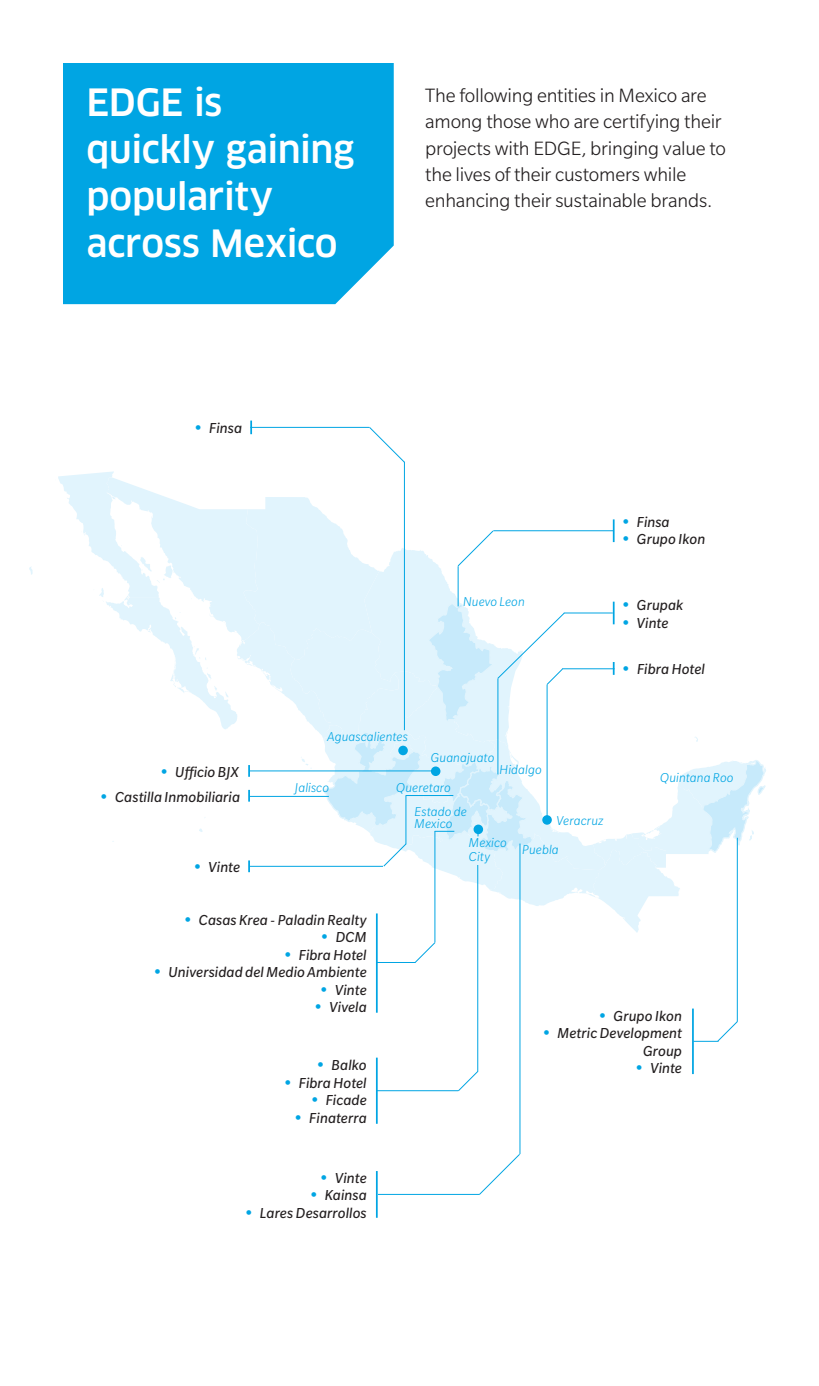
<style>
.page{position:relative;width:819px;height:1386px;background:#fff}
.page>*{position:absolute;margin:0;border:0;box-sizing:border-box;transform-origin:0 0}
.t1{font:500 36.75px/47.2px "Clan Pro";letter-spacing:-.015em;color:#fff}
.Body_Text{font:300 21px/26.2px "Slate Pro";letter-spacing:-.01em;color:#231f20}
.t2{font:italic 15.75px/17.5px "Slate Pro";letter-spacing:.01em;color:#231f20;text-align:right}
.Map_-_City{font:italic 300 14px/12.2px "Slate Pro";letter-spacing:.01em;color:#00a5e3}
.s1{font-weight:500;font-style:normal;font-size:17.5px;color:#00a5e3}
</style>
<div class="page">
<div style="left:63px;top:63px;width:331px;height:241px;background:#00a5e3"></div>
<hr style="left:692px;top:1009px;width:2px;height:65px;background:#00a5e3">
<hr style="left:376px;top:1058px;width:2px;height:66px;background:#00a5e3">
<hr style="left:376px;top:913px;width:2px;height:100px;background:#00a5e3">
<hr style="left:376px;top:1171px;width:2px;height:47px;background:#00a5e3">
<hr style="left:377px;top:1090px;width:81px;height:1px;background:#00a5e3">
<hr style="left:377px;top:962px;width:39px;height:1px;background:#00a5e3">
<hr style="left:378px;top:1194px;width:102px;height:1px;background:#00a5e3">
<hr style="left:250px;top:427px;width:119px;height:1px;background:#00a5e3">
<hr style="left:404px;top:462px;width:1px;height:268px;background:#00a5e3">
<svg style="left:369px;top:427px;width:36px;height:36px"></svg>
<svg style="left:458px;top:1071px;width:20px;height:21px"></svg>
<svg style="left:415px;top:942px;width:21px;height:21px"></svg>
<svg style="left:479px;top:1154px;width:41px;height:41px"></svg>
<svg style="left:693px;top:1021px;width:45px;height:21px"></svg>
<svg style="left:250px;top:421px;width:2px;height:13px"></svg>
<hr style="left:477px;top:865px;width:1px;height:207px;background:#00a5e3">
<svg style="left:29px;top:471px;width:737px;height:462px"></svg>
<hr style="left:435px;top:831px;width:1px;height:111px;background:#00a5e3">
<hr style="left:406px;top:796px;width:1px;height:48px;background:#00a5e3">
<hr style="left:520px;top:844px;width:1px;height:310px;background:#00a5e3">
<hr style="left:737px;top:838px;width:1px;height:184px;background:#00a5e3">
<hr style="left:547px;top:685px;width:1px;height:133px;background:#00a5e3">
<p class="t1" style="left:87px;top:79px;width:269px">EDGE is quickly gaining popularity across Mexico</p>
<p class="Body_Text" style="left:425px;top:82px;width:302px">The following entities in Mexico are among those who are certifying their projects with EDGE, bringing value to the lives of their customers while enhancing their sustainable brands.</p>
<p class="t2" style="left:194px;top:419px;width:50px"><span class="s1">•</span> Finsa</p>
<p class="t2" style="left:159px;top:763px;width:81px"><span class="s1">•</span> Ufficio BJX</p>
<p class="t2" style="left:99px;top:788px;width:142px"><span class="s1">•</span> Castilla Inmobiliaria</p>
<p class="t2" style="left:193px;top:858px;width:49px"><span class="s1">•</span> Vinte</p>
<p class="Map_-_City" style="left:463px;top:596px;width:63px">Nuevo Leon</p>
<p class="t2" style="left:621px;top:513px;width:50px"><span class="s1">•</span> Finsa</p>
<p class="t2" style="left:621px;top:531px;width:86px"><span class="s1">•</span> Grupo Ikon</p>
<p class="t2" style="left:621px;top:596px;width:64px"><span class="s1">•</span> Grupak</p>
<p class="t2" style="left:621px;top:614px;width:49px"><span class="s1">•</span> Vinte</p>
<p class="t2" style="left:621px;top:660px;width:85px"><span class="s1">•</span> Fibra Hotel</p>
<p class="Map_-_City" style="left:328px;top:731px;width:82px">Aguascalientes</p>
<p class="Map_-_City" style="left:431px;top:751px;width:65px">Guanajuato</p>
<p class="Map_-_City" style="left:499px;top:763px;width:44px">Hidalgo</p>
<p class="Map_-_City" style="left:295px;top:782px;width:36px">Jalisco</p>
<p class="Map_-_City" style="left:396px;top:782px;width:56px">Queretaro</p>
<p class="Map_-_City" style="left:415px;top:805px;width:54px">Estado de<br>Mexico</p>
<p class="Map_-_City" style="left:556px;top:814px;width:48px">Veracruz</p>
<p class="Map_-_City" style="left:469px;top:837px;width:39px">Mexico</p>
<p class="Map_-_City" style="left:469px;top:851px;width:23px">City</p>
<p class="Map_-_City" style="left:522px;top:843px;width:38px">Puebla</p>
<p class="Map_-_City" style="left:660px;top:771px;width:75px">Quintana Roo</p>
<p class="t2" style="left:183px;top:911px;width:185px"><span class="s1">•</span> Casas Krea - Paladin Realty</p>
<p class="t2" style="left:320px;top:928px;width:48px"><span class="s1">•</span> DCM</p>
<p class="t2" style="left:283px;top:946px;width:85px"><span class="s1">•</span> Fibra Hotel</p>
<p class="t2" style="left:153px;top:963px;width:215px"><span class="s1">•</span> Universidad del Medio Ambiente</p>
<p class="t2" style="left:319px;top:981px;width:49px"><span class="s1">•</span> Vinte</p>
<p class="t2" style="left:314px;top:998px;width:55px"><span class="s1">•</span> Vivela</p>
<p class="t2" style="left:598px;top:1007px;width:86px"><span class="s1">•</span> Grupo Ikon</p>
<p class="t2" style="left:542px;top:1025px;width:142px"><span class="s1">•</span> Metric Development<br>Group</p>
<p class="t2" style="left:316px;top:1057px;width:52px"><span class="s1">•</span> Balko</p>
<p class="t2" style="left:635px;top:1060px;width:49px"><span class="s1">•</span> Vinte</p>
<p class="t2" style="left:283px;top:1074px;width:85px"><span class="s1">•</span> Fibra Hotel</p>
<p class="t2" style="left:310px;top:1092px;width:58px"><span class="s1">•</span> Ficade</p>
<p class="t2" style="left:294px;top:1109px;width:75px"><span class="s1">•</span> Finaterra</p>
<p class="t2" style="left:319px;top:1169px;width:49px"><span class="s1">•</span> Vinte</p>
<p class="t2" style="left:309px;top:1186px;width:59px"><span class="s1">•</span> Kainsa</p>
<p class="t2" style="left:244px;top:1204px;width:124px"><span class="s1">•</span> Lares Desarrollos</p>
</div>
